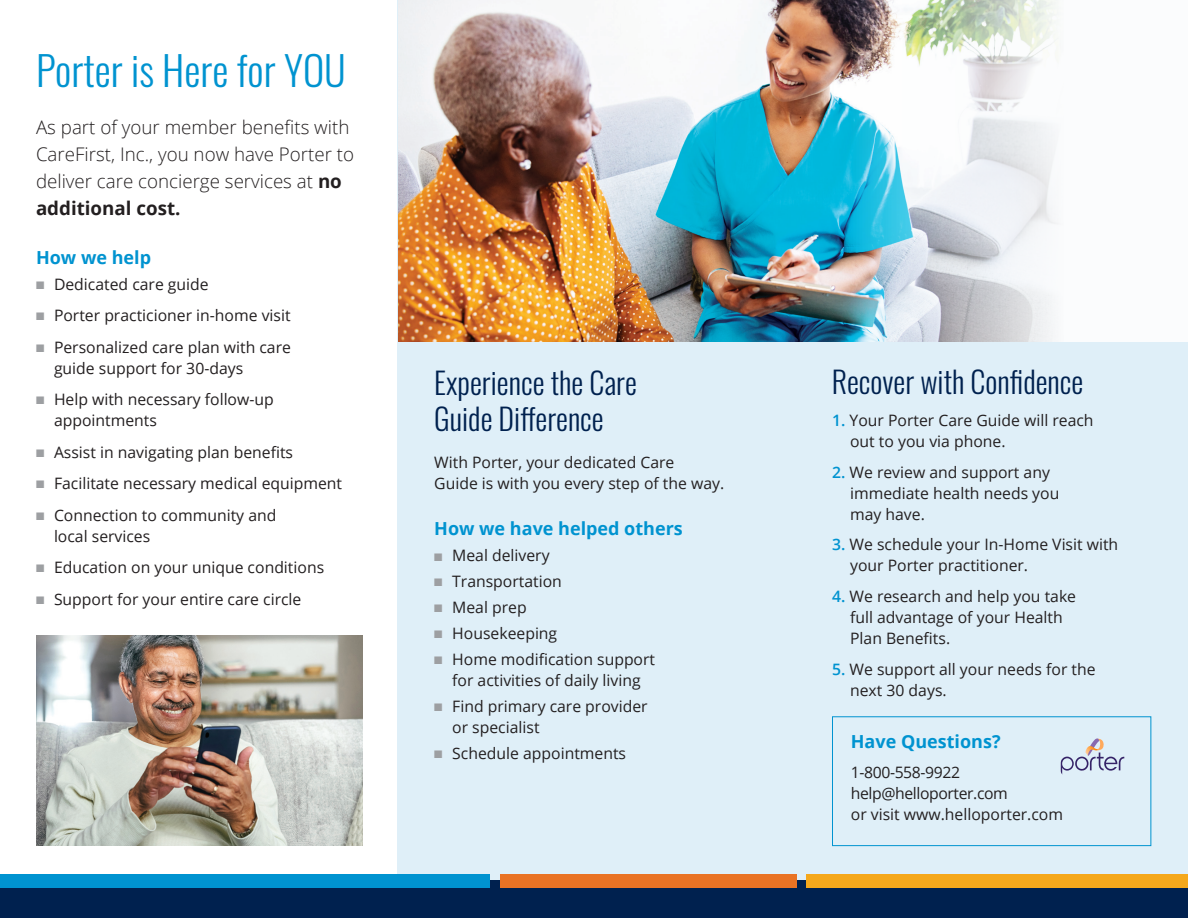
<style>
.page{position:relative;width:1188px;height:918px;background:#fff}
.page>*{position:absolute;margin:0;border:0;box-sizing:border-box;transform-origin:0 0}
.MA-H1-Smaller{font:40.5px "Oswald";color:#0093d0}
.MA-Reverse_Head-Smaller{font:30px/36px "Oswald";color:#00214f}
.MA-IntroParagraph{font:300 18.75px/27px "Open Sans";color:#231f20}
.t1{font:700 18px "Open Sans";color:#0093d0}
.MA-BodyText{font:15.75px/21px "Open Sans";color:#231f20}
.MA-BodyText-2{font:15.75px/21px "Open Sans";letter-spacing:-.025em;color:#231f20}
.s1{font-weight:700}
.s2{color:#9d9fa2}
.s3{font-weight:600;color:#0093d0}
</style>
<div class="page">
<div style="left:398px;top:0;width:790px;height:882px;background:#dfeff8"></div>
<div style="left:0;top:881px;width:1188px;height:37px;background:#00214f"></div>
<div style="left:807px;top:874px;width:381px;height:14px;background:#f5a81c"></div>
<div style="left:500px;top:874px;width:297px;height:14px;background:#e97324"></div>
<div style="left:0;top:874px;width:490px;height:14px;background:#0093d0"></div>
<img style="left:36px;top:635px;width:326px;height:211px">
<img style="left:398px;top:0;width:417px;height:342px">
<img style="left:815px;top:0;width:373px;height:342px">
<div style="left:832px;top:716px;width:319px;height:130px;border:1px solid #0093d0"></div>
<svg style="left:1061px;top:738px;width:63px;height:37px"></svg>
<p class="MA-H1-Smaller" style="left:36px;top:34px;width:312px">Porter is Here for YOU</p>
<p class="MA-IntroParagraph" style="left:36px;top:113px;width:320px">As part of your member benefits with<br>CareFirst, Inc., you now have Porter to deliver care concierge services at <span class="s1">no additional cost.</span></p>
<p class="t1" style="left:36px;top:245px;width:117px">How we help</p>
<p class="MA-BodyText" style="left:36px;top:273px;width:174px"><span class="s2">■</span> Dedicated care guide</p>
<p class="MA-BodyText" style="left:36px;top:305px;width:256px"><span class="s2">■</span> Porter practicioner in-home visit</p>
<p class="MA-BodyText" style="left:54px;top:336px;width:238px;text-indent:-18px"><span class="s2">■</span> Personalized care plan with care guide support for 30-days</p>
<p class="MA-BodyText" style="left:54px;top:389px;width:221px;text-indent:-18px"><span class="s2">■</span> Help with necessary follow-up appointments</p>
<p class="MA-BodyText" style="left:36px;top:441px;width:259px"><span class="s2">■</span> Assist in navigating plan benefits</p>
<p class="MA-BodyText" style="left:36px;top:473px;width:308px"><span class="s2">■</span> Facilitate necessary medical equipment</p>
<p class="MA-BodyText" style="left:54px;top:504px;width:224px;text-indent:-18px"><span class="s2">■</span> Connection to community and local services</p>
<p class="MA-BodyText" style="left:36px;top:557px;width:290px"><span class="s2">■</span> Education on your unique conditions</p>
<p class="MA-BodyText" style="left:36px;top:588px;width:267px"><span class="s2">■</span> Support for your entire care circle</p>
<p class="MA-Reverse_Head-Smaller" style="left:434px;top:361px;width:204px">Experience the Care<br>Guide Difference</p>
<p class="MA-BodyText" style="left:434px;top:451px;width:292px">With Porter, your dedicated Care<br>Guide is with you every step of the way.</p>
<p class="t1" style="left:434px;top:516px;width:250px">How we have helped others</p>
<p class="MA-BodyText" style="left:434px;top:545px;width:117px"><span class="s2">■</span> Meal delivery</p>
<p class="MA-BodyText" style="left:434px;top:571px;width:129px"><span class="s2">■</span> Transportation</p>
<p class="MA-BodyText" style="left:434px;top:597px;width:94px"><span class="s2">■</span> Meal prep</p>
<p class="MA-BodyText" style="left:434px;top:622px;width:125px"><span class="s2">■</span> Housekeeping</p>
<p class="MA-BodyText" style="left:434px;top:648px;width:222px;text-align:center"><span class="s2">■</span> Home modification support for activities of daily living</p>
<p class="MA-BodyText" style="left:452px;top:695px;width:197px;text-indent:-18px"><span class="s2">■</span> Find primary care provider or specialist</p>
<p class="MA-BodyText" style="left:434px;top:742px;width:193px"><span class="s2">■</span> Schedule appointments</p>
<p class="MA-Reverse_Head-Smaller" style="left:832px;top:361px;width:253px">Recover with Confidence</p>
<p class="MA-BodyText" style="left:850px;top:409px;width:245px;text-indent:-18px"><span class="s3">1.</span> Your Porter Care Guide will reach out to you via phone.</p>
<p class="MA-BodyText" style="left:850px;top:461px;width:211px;text-indent:-18px"><span class="s3">2.</span> We review and support any immediate health needs you may have.</p>
<p class="MA-BodyText" style="left:850px;top:534px;width:270px;text-indent:-18px"><span class="s3">3.</span> We schedule your In-Home Visit with your Porter practitioner.</p>
<p class="MA-BodyText" style="left:850px;top:585px;width:228px;text-indent:-18px"><span class="s3">4.</span> We research and help you take full advantage of your Health<br>Plan Benefits.</p>
<p class="MA-BodyText" style="left:850px;top:658px;width:247px;text-indent:-18px"><span class="s3">5.</span> We support all your needs for the next 30 days.</p>
<p class="t1" style="left:851px;top:729px;width:151px">Have Questions?</p>
<p class="MA-BodyText-2" style="left:851px;top:762px;width:214px">1-800-558-9922 help@helloporter.com<br>or visit www.helloporter.com</p>
</div>
